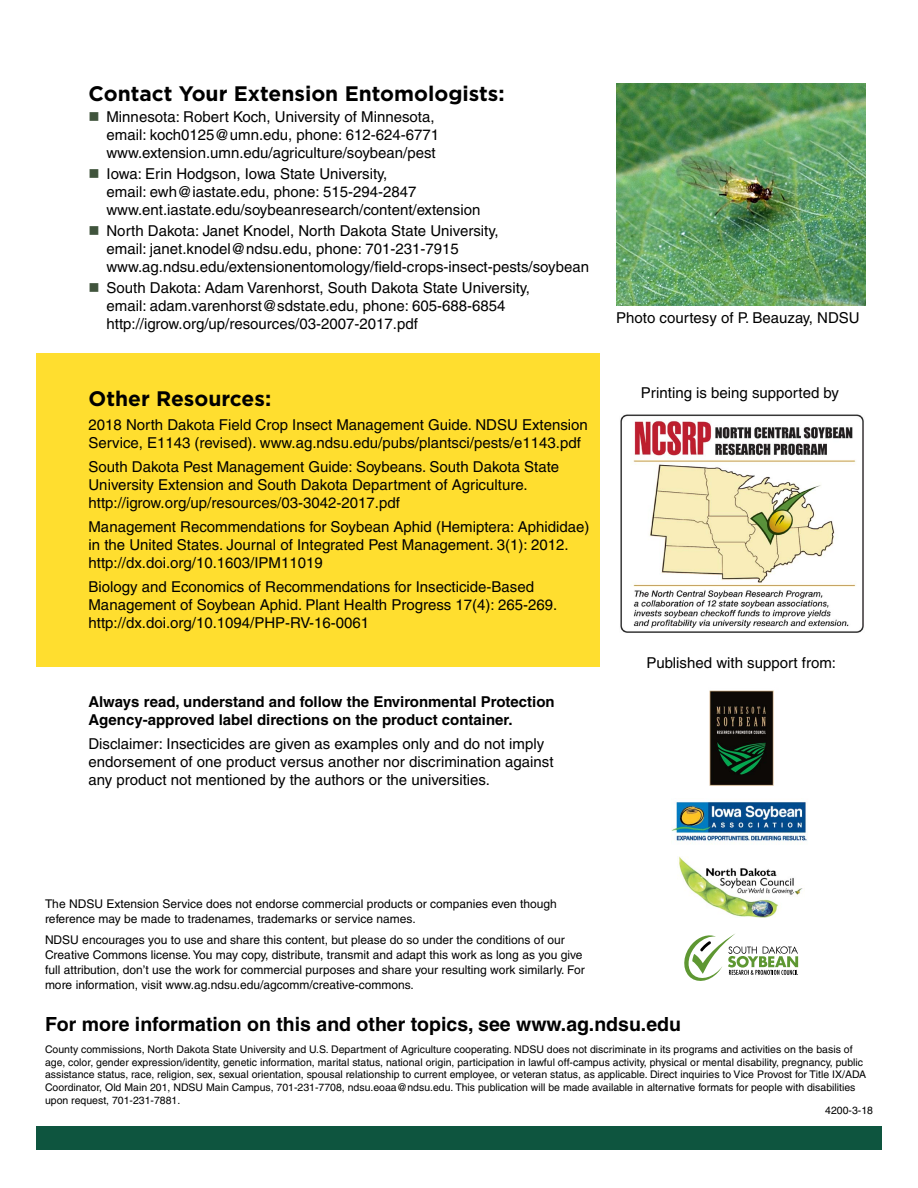
<style>
.page{position:relative;width:918px;height:1188px;background:#fff}
.page>*{position:absolute;margin:0;border:0;box-sizing:border-box;transform-origin:0 0}
.t1{font:700 21px "Gotham";color:#000}
.t2{font:700 19.5px "Helvetica";color:#000}
.t3{font:15px/18px "Helvetica";color:#000}
.t4{font:700 15px/18px "Helvetica";color:#000}
.t5{font:12px/15px "Helvetica";color:#000}
.t6{font:10.5px/12.8px "Helvetica";color:#000}
.s1{color:#40543c}
</style>
<div class="page">
<div style="left:36px;top:353px;width:564px;height:313px;background:#ffde2f"></div>
<div style="left:36px;top:1127px;width:846px;height:23px;background:#0e553f"></div>
<img style="left:672px;top:801px;width:136px;height:43px">
<img style="left:709px;top:690px;width:65px;height:96px">
<img style="left:679px;top:857px;width:124px;height:61px">
<svg style="left:684px;top:934px;width:114px;height:47px"></svg>
<img style="left:616px;top:84px;width:250px;height:221px">
<img style="left:620px;top:414px;width:244px;height:219px">
<h1 class="t1" style="left:88px;top:79px;width:418px">Contact Your Extension Entomologists:</h1>
<p class="t3" style="left:106px;top:108px;width:334px;text-indent:-18px"><span class="s1">■</span> Minnesota: Robert Koch, University of Minnesota, email: koch0125@umn.edu, phone: 612-624-6771 www.extension.umn.edu/agriculture/soybean/pest</p>
<p class="t3" style="left:106px;top:165px;width:375px;text-indent:-18px"><span class="s1">■</span> Iowa: Erin Hodgson, Iowa State University,<br>email: ewh@iastate.edu, phone: 515-294-2847 www.ent.iastate.edu/soybeanresearch/content/extension</p>
<p class="t3" style="left:106px;top:222px;width:484px;text-indent:-18px"><span class="s1">■</span> North Dakota: Janet Knodel, North Dakota State University,<br>email: janet.knodel@ndsu.edu, phone: 701-231-7915 www.ag.ndsu.edu/extensionentomology/field-crops-insect-pests/soybean</p>
<p class="t3" style="left:106px;top:279px;width:425px;text-indent:-18px"><span class="s1">■</span> South Dakota: Adam Varenhorst, South Dakota State University, email: adam.varenhorst@sdstate.edu, phone: 605-688-6854 http://igrow.org/up/resources/03-2007-2017.pdf</p>
<h1 class="t1" style="left:88px;top:384px;width:184px">Other Resources:</h1>
<p class="t3" style="left:88px;top:415px;width:501px">2018 North Dakota Field Crop Insect Management Guide. NDSU Extension<br>Service, E1143 (revised). www.ag.ndsu.edu/pubs/plantsci/pests/e1143.pdf</p>
<p class="t3" style="left:88px;top:457px;width:472px">South Dakota Pest Management Guide: Soybeans. South Dakota State<br>University Extension and South Dakota Department of Agriculture. http://igrow.org/up/resources/03-3042-2017.pdf</p>
<p class="t3" style="left:88px;top:517px;width:502px">Management Recommendations for Soybean Aphid (Hemiptera: Aphididae) in the United States. Journal of Integrated Pest Management. 3(1): 2012. http://dx.doi.org/10.1603/IPM11019</p>
<p class="t3" style="left:88px;top:577px;width:470px">Biology and Economics of Recommendations for Insecticide-Based<br>Management of Soybean Aphid. Plant Health Progress 17(4): 265-269. http://dx.doi.org/10.1094/PHP-RV-16-0061</p>
<p class="t4" style="left:88px;top:693px;width:468px">Always read, understand and follow the Environmental Protection<br>Agency-approved label directions on the product container.</p>
<p class="t3" style="left:88px;top:735px;width:467px">Disclaimer: Insecticides are given as examples only and do not imply endorsement of one product versus another nor discrimination against any product not mentioned by the authors or the universities.</p>
<p class="t3" style="left:616px;top:309px;width:245px">Photo courtesy of P. Beauzay, NDSU</p>
<p class="t3" style="left:641px;top:383px;width:200px">Printing is being supported by</p>
<p class="t3" style="left:647px;top:654px;width:191px">Published with support from:</p>
<p class="t5" style="left:45px;top:897px;width:513px">The NDSU Extension Service does not endorse commercial products or companies even though reference may be made to tradenames, trademarks or service names.</p>
<p class="t5" style="left:45px;top:933px;width:541px">NDSU encourages you to use and share this content, but please do so under the conditions of our Creative Commons license. You may copy, distribute, transmit and adapt this work as long as you give full attribution, don’t use the work for commercial purposes and share your resulting work similarly. For more information, visit www.ag.ndsu.edu/agcomm/creative-commons.</p>
<h2 class="t2" style="left:45px;top:1012px;width:638px">For more information on this and other topics, see www.ag.ndsu.edu</h2>
<p class="t6" style="left:45px;top:1043px;width:823px">County commissions, North Dakota State University and U.S. Department of Agriculture cooperating. NDSU does not discriminate in its programs and activities on the basis of age, color, gender expression/identity, genetic information, marital status, national origin, participation in lawful off-campus activity, physical or mental disability, pregnancy, public assistance status, race, religion, sex, sexual orientation, spousal relationship to current employee, or veteran status, as applicable. Direct inquiries to Vice Provost for Title IX/ADA Coordinator, Old Main 201, NDSU Main Campus, 701-231-7708, ndsu.eoaa@ndsu.edu. This publication will be made available in alternative formats for people with disabilities upon request, 701-231-7881.</p>
<p class="t6" style="left:825px;top:1104px;width:49px">4200-3-18</p>
</div>
